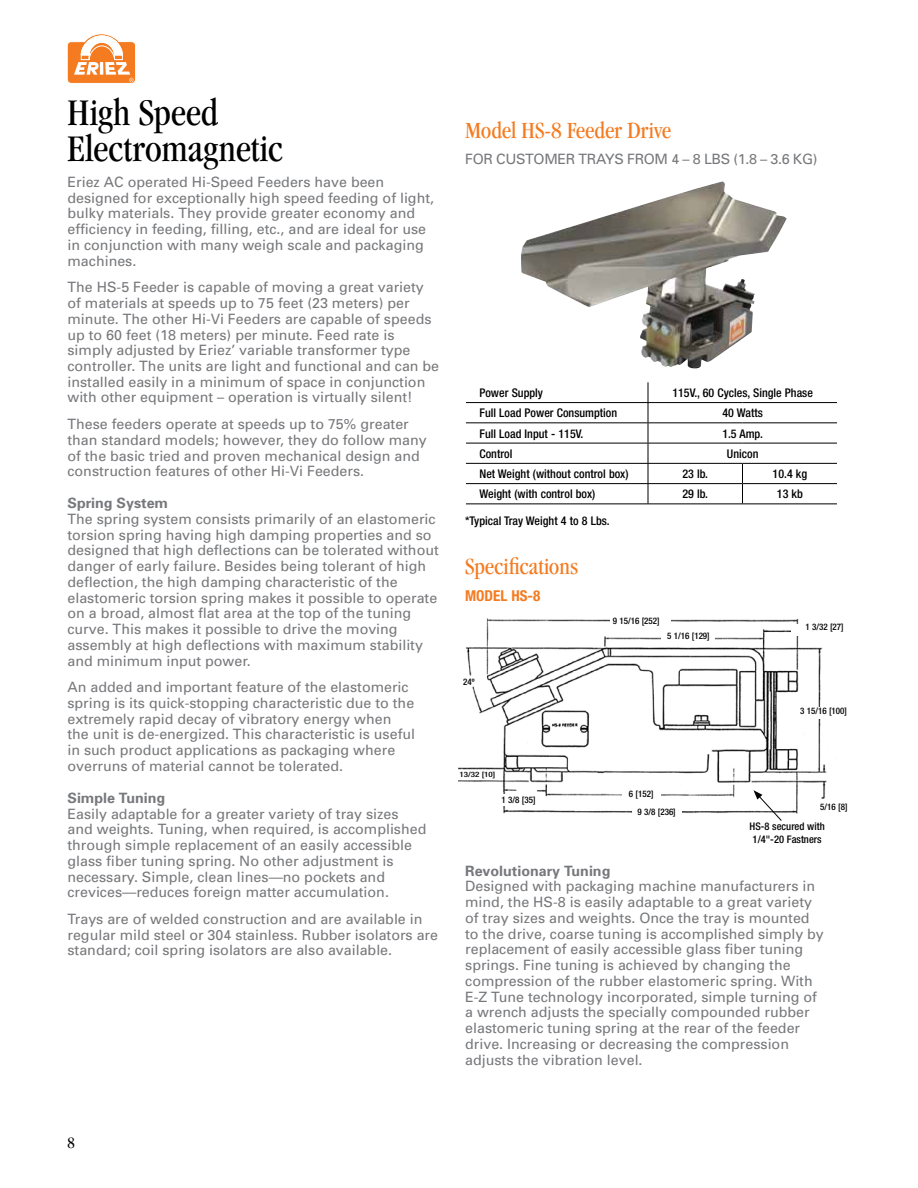
<style>
.page{position:relative;width:918px;height:1188px;background:#fff}
.page>*{position:absolute;margin:0;border:0;box-sizing:border-box;transform-origin:0 0}
.t1{font:condensed 39px/36px "Garamond";letter-spacing:-.005em;color:#000}
.t2{font:condensed 24px "Garamond";letter-spacing:-.005em;color:#f47b20}
.t3{font:condensed 16.5px "Garamond";color:#000}
.t4{font:700 condensed 15px "Helvetica Neue";color:#f47b20}
.t5{font:14.25px/15.8px "Univers";color:#77787b}
.t6{font:700 14.25px "Univers";color:#77787b}
.t7{font:14.25px "Univers";letter-spacing:-.025em;color:#77787b}
.t8{font:500 condensed 12px "Helvetica Neue";color:#000}
.t9{font:500 condensed 10.5px/12.6px "Helvetica Neue";color:#000}
.t10{font:500 condensed 9px "Helvetica Neue";color:#000}
.t11{font:500 condensed 7.35px "Helvetica Neue";color:#000;scale:1.22 1}
</style>
<div class="page">
<svg style="left:67px;top:33px;width:68px;height:51px"></svg>
<img style="left:521px;top:182px;width:234px;height:187px">
<hr style="left:466px;top:402px;width:182px;height:1px;background:#000">
<hr style="left:648px;top:402px;width:94px;height:1px;background:#000">
<hr style="left:742px;top:402px;width:95px;height:1px;background:#000">
<hr style="left:466px;top:422px;width:182px;height:1px;background:#000">
<hr style="left:648px;top:422px;width:94px;height:1px;background:#000">
<hr style="left:742px;top:422px;width:95px;height:1px;background:#000">
<hr style="left:466px;top:443px;width:182px;height:1px;background:#000">
<hr style="left:648px;top:443px;width:94px;height:1px;background:#000">
<hr style="left:742px;top:443px;width:95px;height:1px;background:#000">
<hr style="left:466px;top:463px;width:182px;height:1px;background:#000">
<hr style="left:648px;top:463px;width:94px;height:1px;background:#000">
<hr style="left:742px;top:463px;width:95px;height:1px;background:#000">
<hr style="left:466px;top:483px;width:182px;height:1px;background:#000">
<hr style="left:466px;top:503px;width:182px;height:1px;background:#000">
<svg style="left:648px;top:382px;width:1px;height:121px"></svg>
<hr style="left:648px;top:483px;width:94px;height:1px;background:#000">
<hr style="left:648px;top:503px;width:94px;height:1px;background:#000">
<svg style="left:742px;top:464px;width:1px;height:39px"></svg>
<hr style="left:742px;top:483px;width:95px;height:1px;background:#000">
<hr style="left:742px;top:503px;width:95px;height:1px;background:#000">
<img style="left:458px;top:618px;width:369px;height:196px">
<div style="left:631px;top:614px;width:40px;height:12px;background:#fff"></div>
<div style="left:610px;top:617px;width:52px;height:13px;background:#fff"></div>
<div style="left:665px;top:625px;width:40px;height:10px;background:#fff"></div>
<div style="left:662px;top:632px;width:53px;height:12px;background:#fff"></div>
<div style="left:791px;top:624px;width:21px;height:12px;background:#fff"></div>
<div style="left:501px;top:794px;width:35px;height:11px;background:#fff"></div>
<div style="left:629px;top:798px;width:28px;height:9px;background:#fff"></div>
<div style="left:622px;top:789px;width:39px;height:10px;background:#fff"></div>
<div style="left:632px;top:808px;width:49px;height:12px;background:#fff"></div>
<div style="left:826px;top:709px;width:44px;height:12px;background:#fff"></div>
<div style="left:797px;top:707px;width:53px;height:12px;background:#fff"></div>
<svg style="left:754px;top:790px;width:28px;height:31px"></svg>
<h1 class="t1" style="left:68px;top:94px;width:217px">High Speed<br>Electromagnetic</h1>
<p class="t5" style="left:68px;top:174px;width:368px">Eriez AC operated Hi‑Speed Feeders have been designed for exceptionally high speed feeding of light, bulky materials. They provide greater economy and efficiency in feeding, filling, etc., and are ideal for use in conjunction with many weigh scale and packaging machines.</p>
<p class="t5" style="left:68px;top:279px;width:373px">The HS‑5 Feeder is capable of moving a great variety of materials at speeds up to 75 feet (23 meters) per minute. The other Hi-Vi Feeders are capable of speeds up to 60 feet (18 meters) per minute. Feed rate is simply adjusted by Eriez’ variable transformer type controller. The units are light and functional and can be installed easily in a minimum of space in conjunction with other equipment – operation is virtually silent!</p>
<p class="t5" style="left:68px;top:416px;width:361px">These feeders operate at speeds up to 75% greater than standard models; however, they do follow many of the basic tried and proven mechanical design and construction features of other Hi-Vi Feeders.</p>
<p class="t6" style="left:68px;top:494px;width:102px">Spring System</p>
<p class="t5" style="left:68px;top:511px;width:373px">The spring system consists primarily of an elastomeric torsion spring having high damping properties and so designed that high deflections can be tolerated without danger of early failure. Besides being tolerant of high deflection, the high damping characteristic of the elastomeric torsion spring makes it possible to operate on a broad, almost flat area at the top of the tuning curve. This makes it possible to drive the moving assembly at high deflections with maximum stability and minimum input power.</p>
<p class="t5" style="left:68px;top:679px;width:349px">An added and important feature of the elastomeric spring is its quick‑stopping characteristic due to the extremely rapid decay of vibratory energy when the unit is de‑energized. This characteristic is useful in such product applications as packaging where overruns of material cannot be tolerated.</p>
<p class="t6" style="left:68px;top:789px;width:99px">Simple Tuning</p>
<p class="t5" style="left:68px;top:806px;width:360px">Easily adaptable for a greater variety of tray sizes and weights. Tuning, when required, is accomplished through simple replacement of an easily accessible glass fiber tuning spring. No other adjustment is necessary. Simple, clean lines—no pockets and crevices—reduces foreign matter accumulation.</p>
<p class="t5" style="left:68px;top:911px;width:372px">Trays are of welded construction and are available in regular mild steel or 304 stainless. Rubber isolators are standard; coil spring isolators are also available.</p>
<h2 class="t2" style="left:465px;top:117px;width:208px">Model HS-8 Feeder Drive</h2>
<p class="t7" style="left:465px;top:150px;width:354px">FOR CUSTOMER TRAYS FROM 4 – 8 LBS (1.8 – 3.6 KG)</p>
<p class="t8" style="left:479px;top:386px;width:65px">Power Supply</p>
<p class="t8" style="left:672px;top:386px;width:142px">115V., 60 Cycles, Single Phase</p>
<p class="t8" style="left:479px;top:406px;width:139px">Full Load Power Consumption</p>
<p class="t8" style="left:723px;top:406px;width:42px">40 Watts</p>
<p class="t8" style="left:479px;top:426px;width:105px">Full Load Input - 115V.</p>
<p class="t8" style="left:722px;top:426px;width:42px">1.5 Amp.</p>
<p class="t8" style="left:479px;top:447px;width:34px">Control</p>
<p class="t8" style="left:727px;top:447px;width:33px">Unicon</p>
<p class="t8" style="left:479px;top:467px;width:151px">Net Weight (without control box)</p>
<p class="t8" style="left:682px;top:467px;width:27px">23 lb.</p>
<p class="t8" style="left:773px;top:467px;width:36px">10.4 kg</p>
<p class="t8" style="left:479px;top:487px;width:117px">Weight (with control box)</p>
<p class="t8" style="left:682px;top:487px;width:27px">29 lb.</p>
<p class="t8" style="left:777px;top:487px;width:28px">13 kb</p>
<p class="t8" style="left:465px;top:513px;width:146px">*Typical Tray Weight 4 to 8 Lbs.</p>
<h2 class="t2" style="left:465px;top:553px;width:114px">Specifications</h2>
<p class="t4" style="left:465px;top:587px;width:77px">MODEL HS-8</p>
<p class="t10" style="left:463px;top:677px;width:13px">24º</p>
<p class="t11" style="left:459px;top:770px;width:31px">13/32 [10]</p>
<p class="t10" style="left:502px;top:794px;width:36px">1 3/8 [35]</p>
<p class="t10" style="left:613px;top:616px;width:48px">9 15/16 [252]</p>
<p class="t10" style="left:667px;top:630px;width:44px">5 1/16 [129]</p>
<p class="t10" style="left:629px;top:788px;width:26px">6 [152]</p>
<p class="t10" style="left:637px;top:806px;width:40px">9 3/8 [236]</p>
<p class="t10" style="left:805px;top:622px;width:40px">1 3/32 [27]</p>
<p class="t10" style="left:800px;top:706px;width:48px">3 15/16 [100]</p>
<p class="t10" style="left:820px;top:801px;width:29px">5/16 [8]</p>
<p class="t9" style="left:750px;top:820px;width:77px">HS-8 secured with<br>1/4"-20 Fastners</p>
<p class="t6" style="left:465px;top:861px;width:147px">Revolutionary Tuning</p>
<p class="t5" style="left:465px;top:878px;width:360px">Designed with packaging machine manufacturers in mind, the HS-8 is easily adaptable to a great variety of tray sizes and weights. Once the tray is mounted to the drive, coarse tuning is accomplished simply by replacement of easily accessible glass fiber tuning springs. Fine tuning is achieved by changing the compression of the rubber elastomeric spring. With E-Z Tune technology incorporated, simple turning of a wrench adjusts the specially compounded rubber elastomeric tuning spring at the rear of the feeder drive. Increasing or decreasing the compression adjusts the vibration level.</p>
<p class="t3" style="left:68px;top:1133px;width:9px">8</p>
</div>
